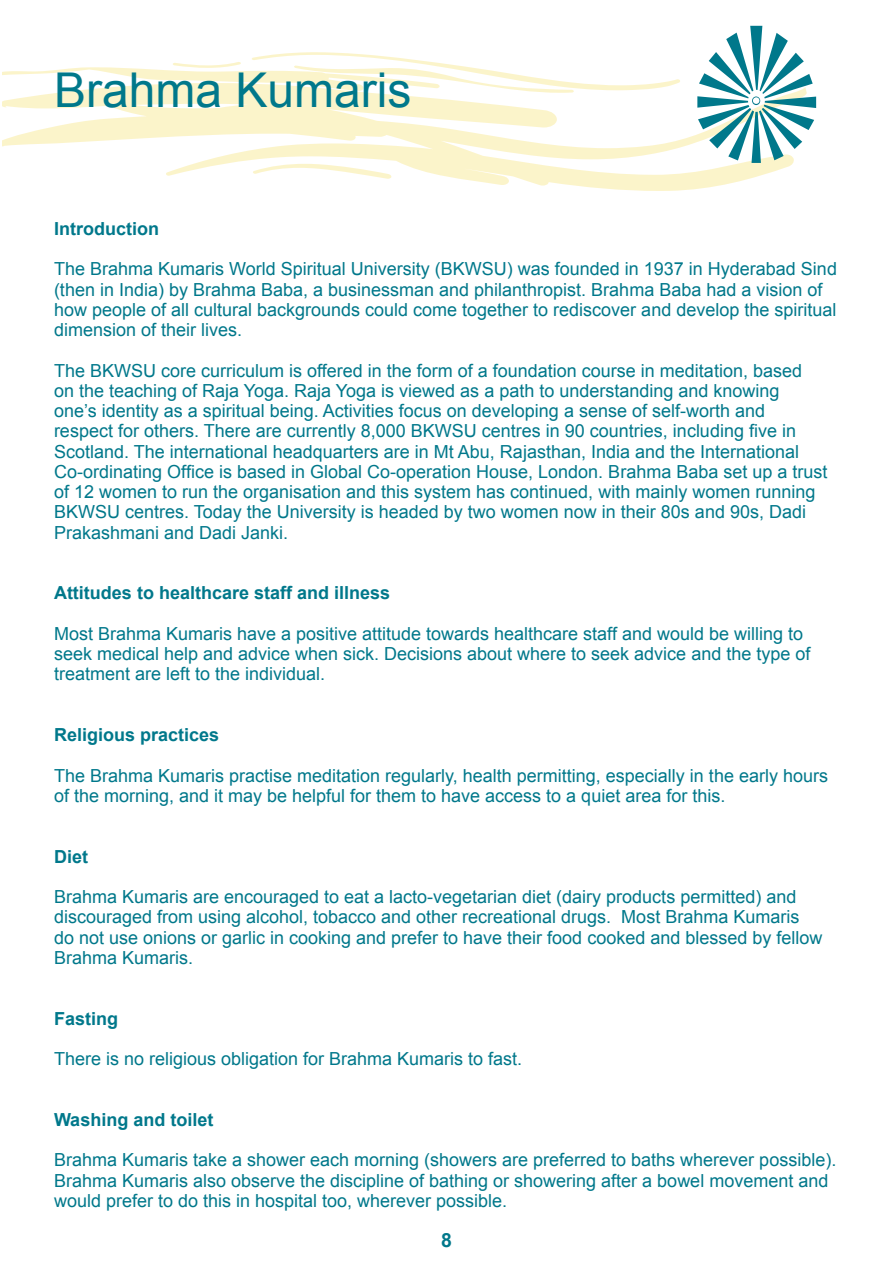
<style>
.page{position:relative;width:893px;height:1263px;background:#fff}
.page>*{position:absolute;margin:0;border:0;box-sizing:border-box;transform-origin:0 0}
.t1{font:48px "Arial";color:#00788b}
.t2{font:700 19.5px "Arial";color:#00788b}
.t3{font:18px/20.2px "Arial";color:#00788b}
.t4{font:700 18px "Arial";color:#00788b}
</style>
<div class="page">
<svg style="left:2px;top:113px;width:791px;height:78px"></svg>
<svg style="left:253px;top:164px;width:139px;height:15px"></svg>
<svg style="left:2px;top:52px;width:678px;height:61px"></svg>
<svg style="left:697px;top:26px;width:119px;height:137px"></svg>
<div style="left:753px;top:97px;width:6px;height:7px;background:#fff;border-radius:50%"></div>
<h1 class="t1" style="left:54px;top:59px;width:359px">Brahma Kumaris</h1>
<p class="t4" style="left:54px;top:217px;width:106px">Introduction</p>
<p class="t3" style="left:54px;top:259px;width:784px">The Brahma Kumaris World Spiritual University (BKWSU) was founded in 1937 in Hyderabad Sind (then in India) by Brahma Baba, a businessman and philanthropist. Brahma Baba had a vision of how people of all cultural backgrounds could come together to rediscover and develop the spiritual dimension of their lives.</p>
<p class="t3" style="left:54px;top:360px;width:775px">The BKWSU core curriculum is offered in the form of a foundation course in meditation, based<br>on the teaching of Raja Yoga. Raja Yoga is viewed as a path to understanding and knowing<br>one’s identity as a spiritual being. Activities focus on developing a sense of self-worth and respect for others. There are currently 8,000 BKWSU centres in 90 countries, including five in Scotland. The international headquarters are in Mt Abu, Rajasthan, India and the International Co-ordinating Office is based in Global Co-operation House, London. Brahma Baba set up a trust of 12 women to run the organisation and this system has continued, with mainly women running BKWSU centres. Today the University is headed by two women now in their 80s and 90s, Dadi Prakashmani and Dadi Janki.</p>
<p class="t4" style="left:54px;top:581px;width:338px">Attitudes to healthcare staff and illness</p>
<p class="t3" style="left:54px;top:623px;width:758px">Most Brahma Kumaris have a positive attitude towards healthcare staff and would be willing to seek medical help and advice when sick. Decisions about where to seek advice and the type of treatment are left to the individual.</p>
<p class="t4" style="left:54px;top:723px;width:167px">Religious practices</p>
<p class="t3" style="left:54px;top:765px;width:775px">The Brahma Kumaris practise meditation regularly, health permitting, especially in the early hours of the morning, and it may be helpful for them to have access to a quiet area for this.</p>
<p class="t4" style="left:54px;top:844px;width:36px">Diet</p>
<p class="t3" style="left:54px;top:887px;width:770px">Brahma Kumaris are encouraged to eat a lacto-vegetarian diet (dairy products permitted) and discouraged from using alcohol, tobacco and other recreational drugs. Most Brahma Kumaris do not use onions or garlic in cooking and prefer to have their food cooked and blessed by fellow Brahma Kumaris.</p>
<p class="t4" style="left:54px;top:1006px;width:66px">Fasting</p>
<p class="t3" style="left:54px;top:1049px;width:470px">There is no religious obligation for Brahma Kumaris to fast.</p>
<p class="t4" style="left:54px;top:1108px;width:161px">Washing and toilet</p>
<p class="t3" style="left:54px;top:1150px;width:784px">Brahma Kumaris take a shower each morning (showers are preferred to baths wherever possible).<br>Brahma Kumaris also observe the discipline of bathing or showering after a bowel movement and would prefer to do this in hospital too, wherever possible.</p>
<p class="t2" style="left:441px;top:1228px;width:12px">8</p>
</div>
